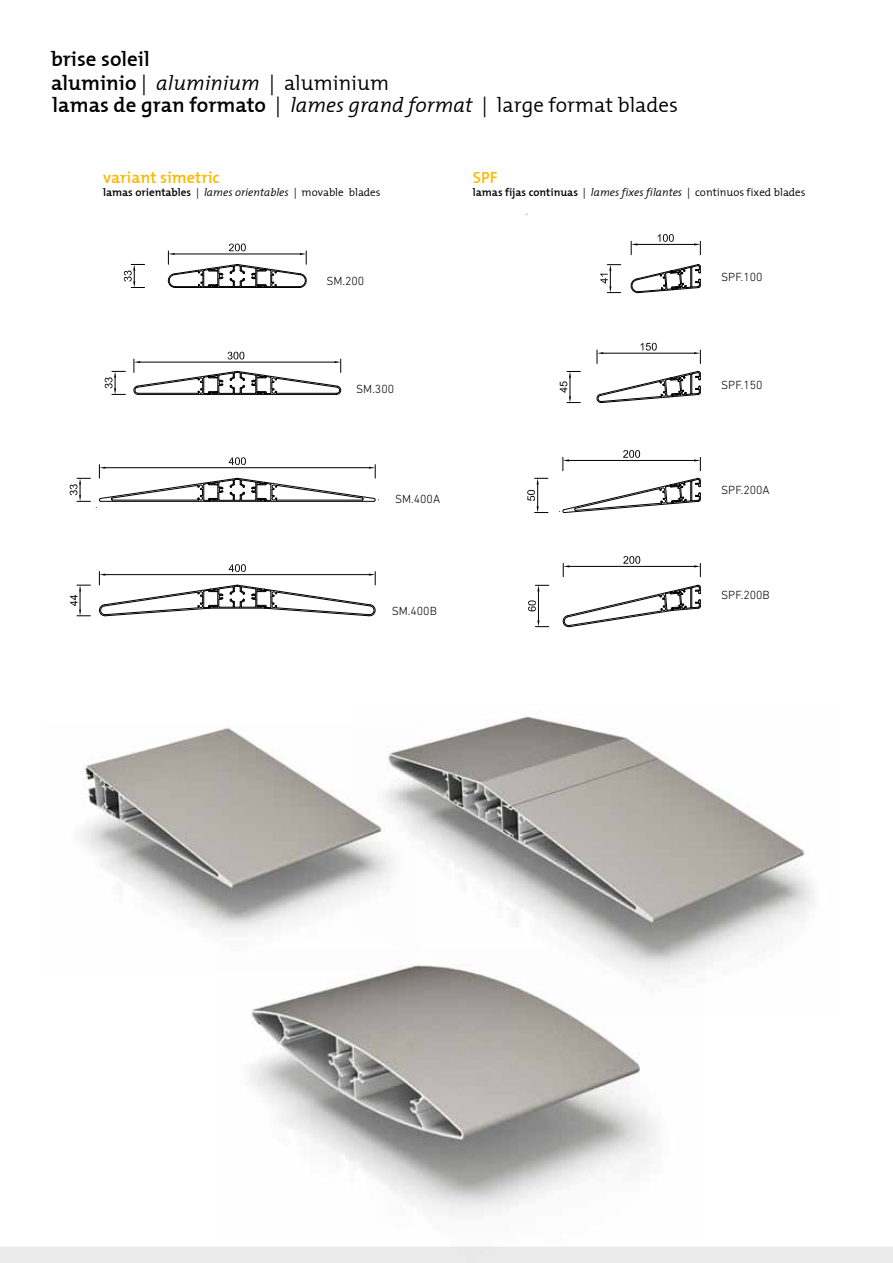
<style>
.page{position:relative;width:893px;height:1263px;background:#fff}
.page>*{position:absolute;margin:0;border:0;box-sizing:border-box;transform-origin:0 0}
.t1{font:600 21px "The Mix";color:#000}
.t2{font:italic 300 21px "The Mix";color:#000}
.t3{font:600 16.5px "The Mix";color:#fab902}
.t4{font:300 12px "DIN Next LT Pro";color:#000}
.t5{font:italic 300 11.1px "The Mix";color:#000}
.s1{font-weight:600;font-style:normal}
.s2{font-style:normal}
.s3{font-weight:300;font-style:italic}
.s4{font-weight:300}
</style>
<div class="page">
<div style="left:0;top:1247px;width:893px;height:16px;background:#ebebec"></div>
<svg style="left:167px;top:244px;width:140px;height:44px"></svg>
<svg style="left:133px;top:352px;width:208px;height:43px"></svg>
<svg style="left:96px;top:457px;width:283px;height:51px"></svg>
<svg style="left:99px;top:564px;width:277px;height:53px"></svg>
<svg style="left:124px;top:264px;width:21px;height:24px"></svg>
<svg style="left:105px;top:371px;width:20px;height:24px"></svg>
<svg style="left:70px;top:478px;width:20px;height:24px"></svg>
<svg style="left:70px;top:585px;width:20px;height:31px"></svg>
<svg style="left:631px;top:264px;width:70px;height:29px"></svg>
<svg style="left:596px;top:371px;width:105px;height:32px"></svg>
<svg style="left:559px;top:478px;width:142px;height:35px"></svg>
<svg style="left:563px;top:585px;width:138px;height:42px"></svg>
<hr style="left:637px;top:244px;width:57px;height:1px;background:#000">
<svg style="left:694px;top:241px;width:7px;height:14px"></svg>
<svg style="left:631px;top:241px;width:6px;height:14px"></svg>
<svg style="left:658px;top:234px;width:16px;height:8px"></svg>
<hr style="left:603px;top:353px;width:91px;height:1px;background:#000">
<svg style="left:694px;top:350px;width:7px;height:13px"></svg>
<svg style="left:597px;top:350px;width:6px;height:13px"></svg>
<svg style="left:640px;top:343px;width:17px;height:8px"></svg>
<hr style="left:569px;top:460px;width:125px;height:1px;background:#000">
<svg style="left:563px;top:457px;width:6px;height:14px"></svg>
<svg style="left:694px;top:457px;width:7px;height:14px"></svg>
<svg style="left:623px;top:450px;width:17px;height:8px"></svg>
<hr style="left:569px;top:566px;width:125px;height:1px;background:#000">
<svg style="left:563px;top:563px;width:6px;height:14px"></svg>
<svg style="left:694px;top:563px;width:7px;height:14px"></svg>
<svg style="left:623px;top:556px;width:17px;height:8px"></svg>
<svg style="left:600px;top:264px;width:21px;height:29px"></svg>
<svg style="left:560px;top:371px;width:20px;height:32px"></svg>
<svg style="left:527px;top:478px;width:21px;height:35px"></svg>
<svg style="left:528px;top:585px;width:21px;height:42px"></svg>
<img style="left:218px;top:982px;width:486px;height:281px">
<img style="left:353px;top:717px;width:462px;height:298px">
<img style="left:82px;top:722px;width:340px;height:248px">
<h1 class="t1" style="left:51px;top:42px;width:100px">brise soleil</h1>
<h1 class="t2" style="left:51px;top:65px;width:340px"><span class="s1">aluminio</span> | aluminium | <span class="s2">aluminium</span></h1>
<h1 class="t1" style="left:53px;top:87px;width:627px">lamas de gran formato <span class="s3">| lames grand format |</span> <span class="s4">large format blades</span></h1>
<h2 class="t3" style="left:103px;top:164px;width:118px">variant simetric</h2>
<p class="t5" style="left:103px;top:183px;width:279px"><span class="s1">lamas orientables</span> | lames orientables | <span class="s2">movable blades</span></p>
<p class="t4" style="left:326px;top:274px;width:39px">SM.200</p>
<h2 class="t3" style="left:473px;top:164px;width:26px">SPF</h2>
<p class="t5" style="left:473px;top:183px;width:334px"><span class="s1">lamas fijas continuas</span> | lames fixes filantes | <span class="s2">continuos fixed blades</span></p>
<p class="t4" style="left:721px;top:270px;width:43px">SPF.100</p>
<p class="t4" style="left:356px;top:382px;width:39px">SM.300</p>
<p class="t4" style="left:395px;top:492px;width:47px">SM.400A</p>
<p class="t4" style="left:392px;top:604px;width:47px">SM.400B</p>
<p class="t4" style="left:721px;top:378px;width:43px">SPF.150</p>
<p class="t4" style="left:721px;top:483px;width:50px">SPF.200A</p>
<p class="t4" style="left:721px;top:588px;width:50px">SPF.200B</p>
</div>
